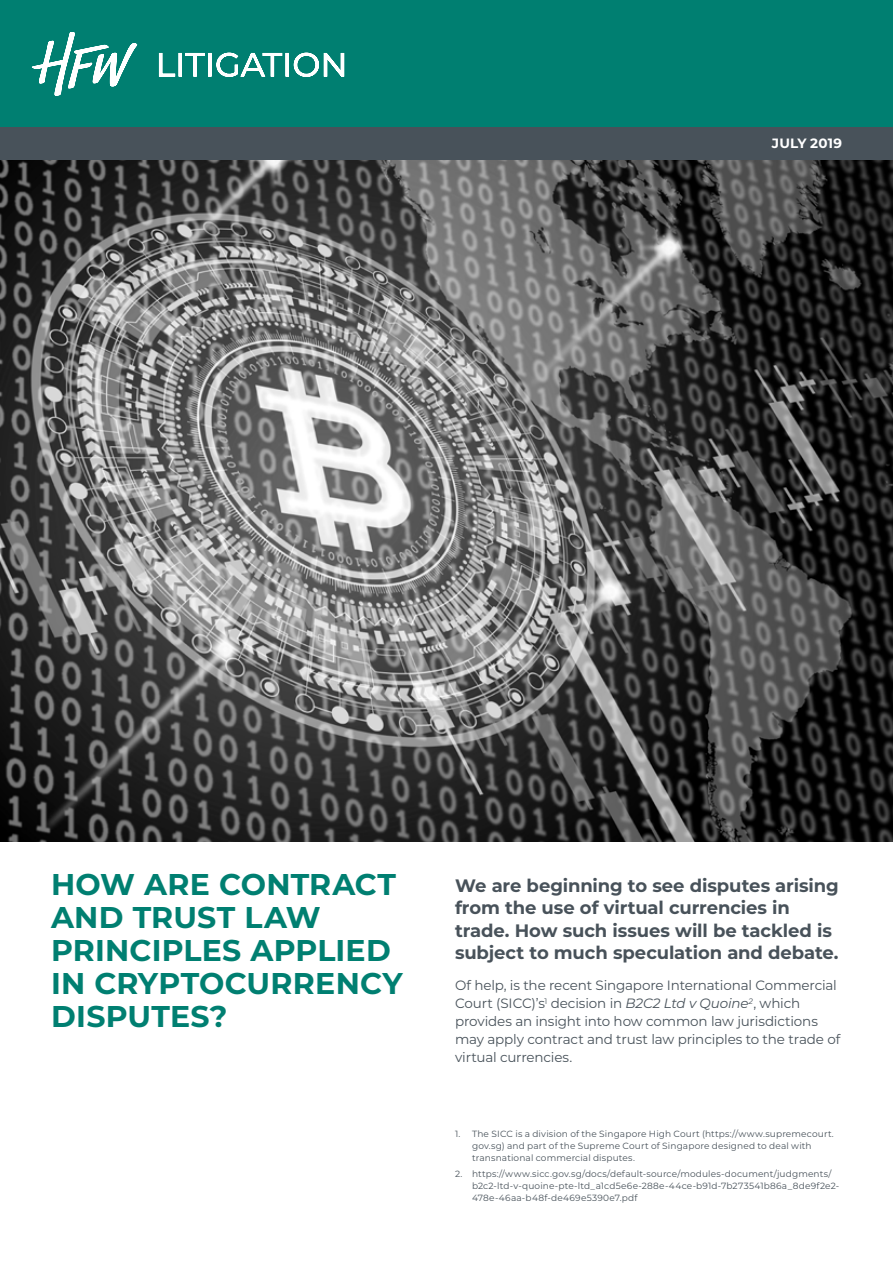
<style>
.page{position:relative;width:893px;height:1263px;background:#fff}
.page>*{position:absolute;margin:0;border:0;box-sizing:border-box;transform-origin:0 0}
.t1{font:700 30px/33px "Montserrat";letter-spacing:.01em;color:#007f71}
.t2{font:700 18px/22.5px "Montserrat";letter-spacing:-.005em;color:#48525a}
.t3{font:13.5px/18px "Montserrat";letter-spacing:-.01em;color:#48525a}
.t4{font:700 13.5px "Montserrat";letter-spacing:.015em;color:#fff}
.t5{font:9px/12px "Montserrat";letter-spacing:.015em;color:#48525a}
.s1{font-style:italic}
</style>
<div class="page">
<div style="left:0;top:0;width:893px;height:128px;background:#007f71"></div>
<svg style="left:32px;top:32px;width:312px;height:64px"></svg>
<img style="left:0;top:160px;width:893px;height:682px">
<div style="left:0;top:128px;width:893px;height:32px;background:#48525a"></div>
<h3 class="t4" style="left:772px;top:134px;width:72px">JULY 2019</h3>
<h1 class="t1" style="left:51px;top:867px;width:353px">HOW ARE CONTRACT<br>AND TRUST LAW<br>PRINCIPLES APPLIED<br>IN CRYPTOCURRENCY<br>DISPUTES?</h1>
<h2 class="t2" style="left:455px;top:873px;width:385px">We are beginning to see disputes arising from the use of virtual currencies in trade. How such issues will be tackled is subject to much speculation and debate.</h2>
<p class="t3" style="left:455px;top:976px;width:387px">Of help, is the recent Singapore International Commercial Court (SICC)’s<sup>1</sup> decision in <span class="s1">B2C2 Ltd v Quoine</span><sup>2</sup>, which provides an insight into how common law jurisdictions may apply contract and trust law principles to the trade of virtual currencies.</p>
<p class="t5" style="left:472px;top:1127px;width:363px;text-indent:-17px">1. The SICC is a division of the Singapore High Court (https://www.supremecourt. gov.sg) and part of the Supreme Court of Singapore designed to deal with transnational commercial disputes.</p>
<p class="t5" style="left:472px;top:1167px;width:369px;text-indent:-17px">2. https://www.sicc.gov.sg/docs/default-source/modules-document/judgments/ b2c2-ltd-v-quoine-pte-ltd_a1cd5e6e-288e-44ce-b91d-7b273541b86a_8de9f2e2-<br>478e-46aa-b48f-de469e5390e7.pdf</p>
</div>
